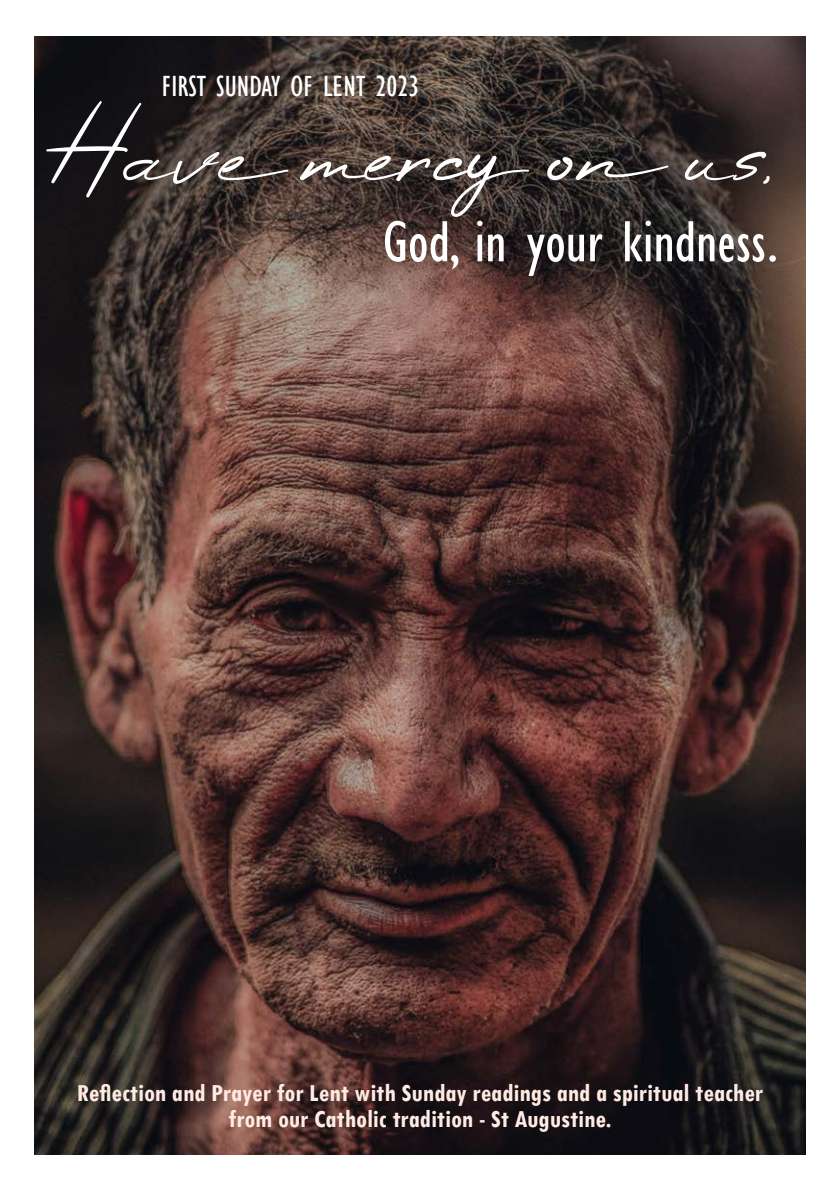
<style>
.page{position:relative;width:840px;height:1191px;background:#fff}
.page>*{position:absolute;margin:0;border:0;box-sizing:border-box;transform-origin:0 0}
.t1{font:92px "High Summit";color:#fff}
.t2{font:condensed 60px "Gill Sans";color:#fff}
.t3{font:condensed 30px "Gill Sans";color:#fff}
.t4{font:700 condensed 26px/26px "Tw Cen";color:#ffebe4;text-align:center}
</style>
<div class="page">
<img style="left:34px;top:37px;width:771px;height:1117px">
<p class="t3" style="left:162px;top:68px;width:259px">FIRST SUNDAY OF LENT 2023</p>
<p class="t1" style="left:59px;top:95px;width:722px">Have mercy on us,</p>
<p class="t2" style="left:382px;top:206px;width:396px">God, in your kindness.</p>
<p class="t4" style="left:77px;top:1078px;width:687px">Reflection and Prayer for Lent with Sunday readings and a spiritual teacher from our Catholic tradition - St Augustine.</p>
</div>
